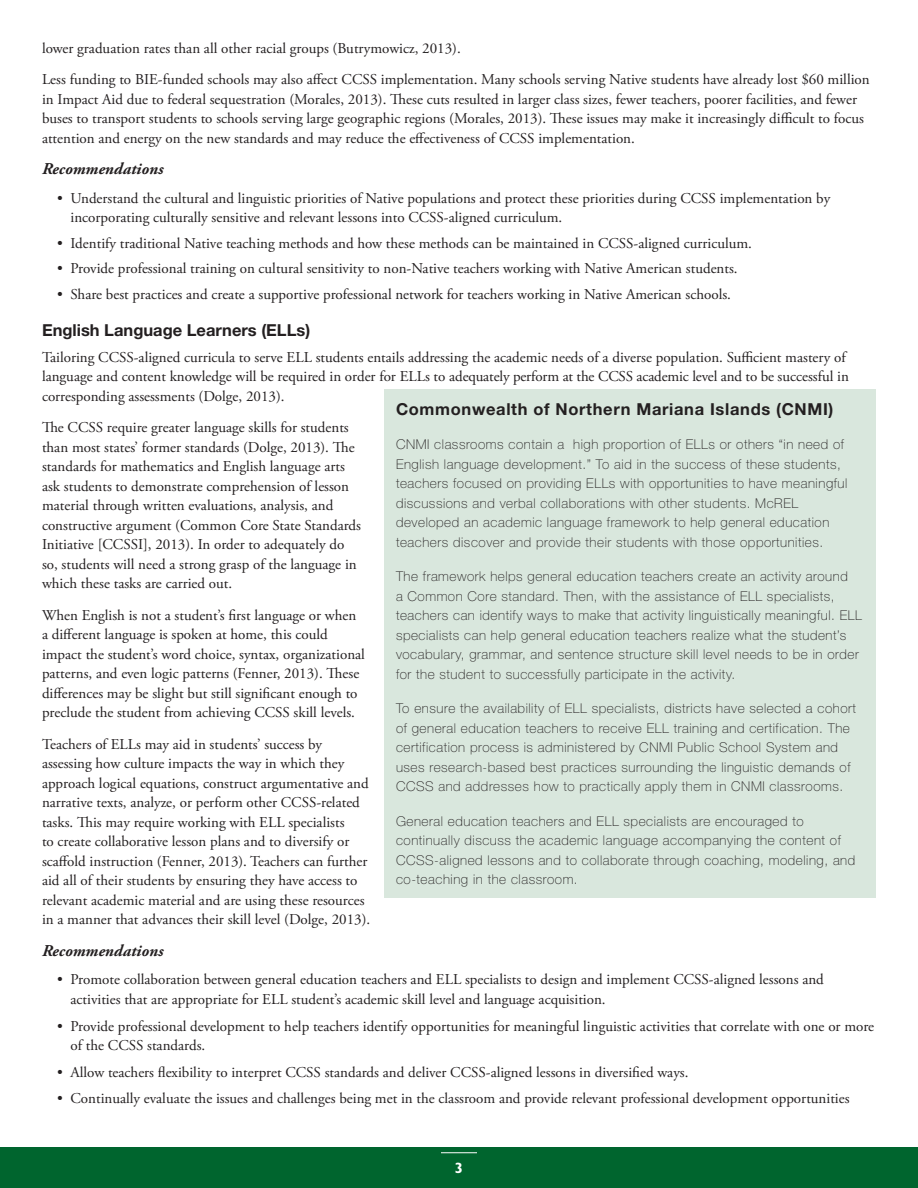
<style>
.page{position:relative;width:918px;height:1188px;background:#fff}
.page>*{position:absolute;margin:0;border:0;box-sizing:border-box;transform-origin:0 0}
.Subhead_Bold{font:700 16.5px "Helvetica Neue";letter-spacing:.04em;color:#231f20}
.Subhead_AdobeGarPro{font:italic 700 16.5px "Adobe Garamond Pro";color:#231f20}
.Subhead_Bold-2{font:700 16.5px "Helvetica Neue";color:#231f20}
.Body_Adobe_GarPro_Re{font:15px/19.5px "Adobe Garamond Pro";color:#231f20}
.t1{font:700 15px "Gill Sans";color:#fff}
.t2{font:100 13.5px/19.5px "Helvetica Neue";letter-spacing:.04em;color:#231f20}
</style>
<div class="page">
<div style="left:0;top:1147px;width:918px;height:41px;background:#00652e"></div>
<hr style="left:441px;top:1152px;width:36px;height:1px;background:#fff">
<div style="left:384px;top:390px;width:492px;height:508px;background:#d9e7dd"></div>
<p class="Body_Adobe_GarPro_Re" style="left:42px;top:39px;width:420px">lower graduation rates than all other racial groups (Butrymowicz, 2013).</p>
<p class="Body_Adobe_GarPro_Re" style="left:42px;top:70px;width:829px">Less funding to BIE-funded schools may also affect CCSS implementation. Many schools serving Native students have already lost $60 million in Impact Aid due to federal sequestration (Morales, 2013). These cuts resulted in larger class sizes, fewer teachers, poorer facilities, and fewer buses to transport students to schools serving large geographic regions (Morales, 2013). These issues may make it increasingly difficult to focus attention and energy on the new standards and may reduce the effectiveness of CCSS implementation.</p>
<p class="Subhead_AdobeGarPro" style="left:42px;top:160px;width:123px">Recommendations</p>
<p class="Body_Adobe_GarPro_Re" style="left:70px;top:189px;width:761px;text-indent:-14px">• Understand the cultural and linguistic priorities of Native populations and protect these priorities during CCSS implementation by incorporating culturally sensitive and relevant lessons into CCSS-aligned curriculum.</p>
<p class="Body_Adobe_GarPro_Re" style="left:57px;top:234px;width:696px">• Identify traditional Native teaching methods and how these methods can be maintained in CCSS-aligned curriculum.</p>
<p class="Body_Adobe_GarPro_Re" style="left:57px;top:259px;width:682px">• Provide professional training on cultural sensitivity to non-Native teachers working with Native American students.</p>
<p class="Body_Adobe_GarPro_Re" style="left:57px;top:285px;width:676px">• Share best practices and create a supportive professional network for teachers working in Native American schools.</p>
<p class="Subhead_Bold-2" style="left:42px;top:320px;width:270px">English Language Learners (ELLs)</p>
<p class="Body_Adobe_GarPro_Re" style="left:42px;top:348px;width:808px">Tailoring CCSS-aligned curricula to serve ELL students entails addressing the academic needs of a diverse population. Sufficient mastery of language and content knowledge will be required in order for ELLs to adequately perform at the CCSS academic level and to be successful in corresponding assessments (Dolge, 2013).</p>
<p class="Body_Adobe_GarPro_Re" style="left:42px;top:418px;width:321px">The CCSS require greater language skills for students than most states’ former standards (Dolge, 2013). The standards for mathematics and English language arts ask students to demonstrate comprehension of lesson material through written evaluations, analysis, and constructive argument (Common Core State Standards Initiative [CCSSI], 2013). In order to adequately do so, students will need a strong grasp of the language in which these tasks are carried out.</p>
<p class="Body_Adobe_GarPro_Re" style="left:42px;top:606px;width:324px">When English is not a student’s first language or when a different language is spoken at home, this could impact the student’s word choice, syntax, organizational patterns, and even logic patterns (Fenner, 2013). These differences may be slight but still significant enough to preclude the student from achieving CCSS skill levels.</p>
<p class="Body_Adobe_GarPro_Re" style="left:42px;top:735px;width:330px">Teachers of ELLs may aid in students’ success by assessing how culture impacts the way in which they approach logical equations, construct argumentative and narrative texts, analyze, or perform other CCSS-related tasks. This may require working with ELL specialists<br>to create collaborative lesson plans and to diversify or scaffold instruction (Fenner, 2013). Teachers can further aid all of their students by ensuring they have access to relevant academic material and are using these resources in a manner that advances their skill level (Dolge, 2013).</p>
<p class="Subhead_AdobeGarPro" style="left:42px;top:941px;width:123px">Recommendations</p>
<p class="Body_Adobe_GarPro_Re" style="left:70px;top:970px;width:755px;text-indent:-14px">• Promote collaboration between general education teachers and ELL specialists to design and implement CCSS-aligned lessons and activities that are appropriate for ELL student’s academic skill level and language acquisition.</p>
<p class="Body_Adobe_GarPro_Re" style="left:70px;top:1017px;width:805px;text-indent:-14px">• Provide professional development to help teachers identify opportunities for meaningful linguistic activities that correlate with one or more of the CCSS standards.</p>
<p class="Body_Adobe_GarPro_Re" style="left:57px;top:1063px;width:633px">• Allow teachers flexibility to interpret CCSS standards and deliver CCSS-aligned lessons in diversified ways.</p>
<p class="Body_Adobe_GarPro_Re" style="left:57px;top:1090px;width:794px">• Continually evaluate the issues and challenges being met in the classroom and provide relevant professional development opportunities</p>
<p class="Subhead_Bold" style="left:396px;top:399px;width:439px">Commonwealth of Northern Mariana Islands (CNMI)</p>
<p class="t2" style="left:396px;top:435px;width:453px">CNMI classrooms contain a high proportion of ELLs or others “in need of English language development.” To aid in the success of these students, teachers focused on providing ELLs with opportunities to have meaningful discussions and verbal collaborations with other students. McREL developed an academic language framework to help general education teachers discover and provide their students with those opportunities.</p>
<p class="t2" style="left:396px;top:567px;width:467px">The framework helps general education teachers create an activity around<br>a Common Core standard. Then, with the assistance of ELL specialists, teachers can identify ways to make that activity linguistically meaningful. ELL specialists can help general education teachers realize what the student’s vocabulary, grammar, and sentence structure skill level needs to be in order for the student to successfully participate in the activity.</p>
<p class="t2" style="left:396px;top:699px;width:461px">To ensure the availability of ELL specialists, districts have selected a cohort of general education teachers to receive ELL training and certification. The certification process is administered by CNMI Public School System and uses research-based best practices surrounding the linguistic demands of CCSS and addresses how to practically apply them in CNMI classrooms.</p>
<p class="t2" style="left:396px;top:811px;width:461px">General education teachers and ELL specialists are encouraged to continually discuss the academic language accompanying the content of CCSS-aligned lessons and to collaborate through coaching, modeling, and co-teaching in the classroom.</p>
<p class="t1" style="left:455px;top:1159px;width:10px">3</p>
</div>
